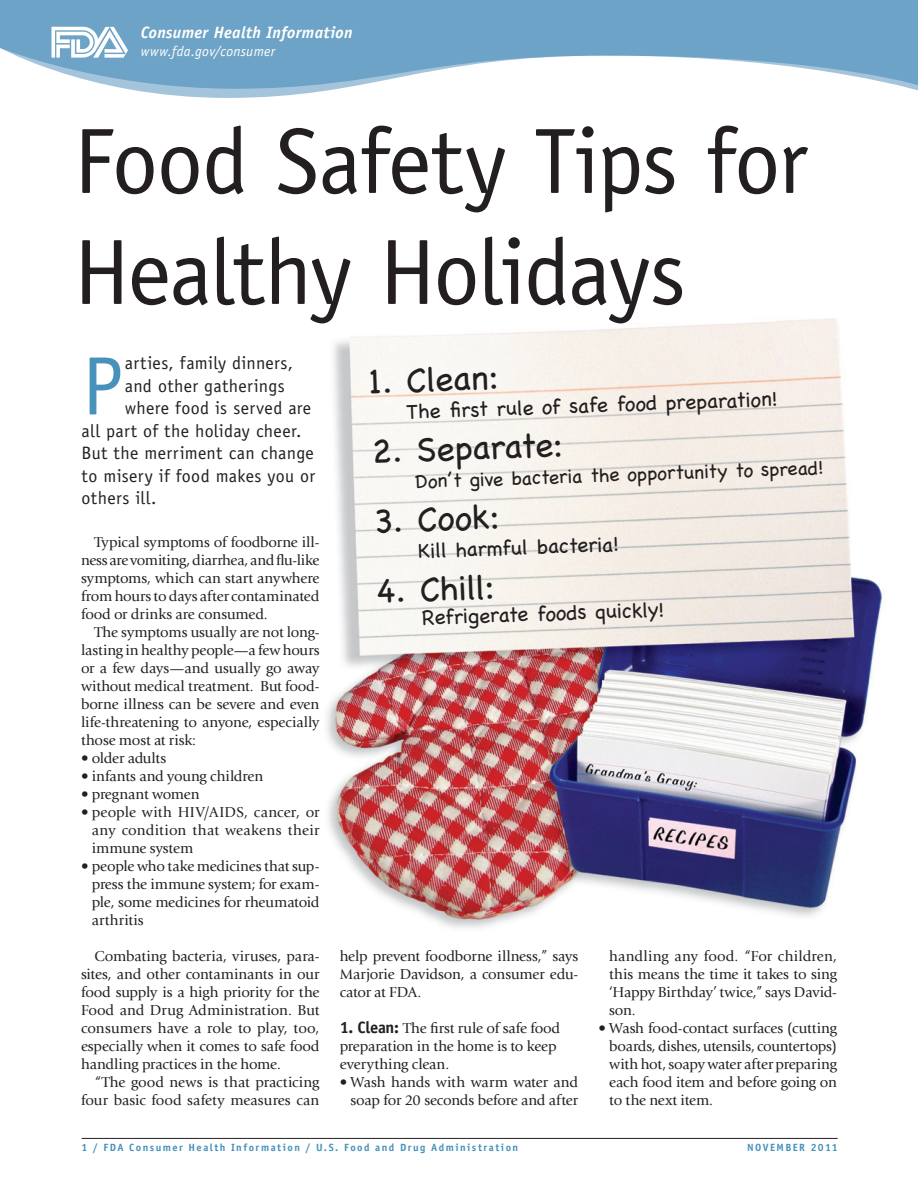
<style>
.page{position:relative;width:918px;height:1188px;background:#fff}
.page>*{position:absolute;margin:0;border:0;box-sizing:border-box;transform-origin:0 0}
.Main_Titles{font:93px/111px "Officina Sans Std";letter-spacing:-.02em;color:#231f20}
.Intro-graph{font:83.1px "Officina Sans Std";color:#4791ba}
.Sub-Heads{font:34.65px "Chalkboard";color:#231f20}
.Sub-Heads-2{font:21px "Chalkboard";color:#231f20}
.Sub-Heads-3{font:19.5px "Chalkboard";color:#231f20}
.Intro-graph-2{font:18px "Officina Sans Std";letter-spacing:.015em;color:#231f20}
.t1{font:italic 700 16.5px "Officina Sans Std";letter-spacing:.015em;color:#fff}
.Body_Text{font:15px/18px "Giovanni Std";letter-spacing:-.01em;color:#231f20;text-align:justify}
.Sub-Heads-4{font:15px/18px "Giovanni Std";letter-spacing:-.01em;color:#231f20}
.t2{font:italic 14.25px "Officina Sans Std";letter-spacing:.025em;color:#fff}
.t3{font:700 10.5px "Officina Sans Std";letter-spacing:.14em;color:#4791ba}
.s1{font-family:"Officina Sans Std";font-weight:700;font-size:16.5px}
</style>
<div class="page">
<svg style="left:128px;top:89px;width:790px;height:9px"></svg>
<svg style="left:0;top:0;width:918px;height:89px;fill:#6da3c6"></svg>
<hr style="left:82px;top:1138px;width:756px;height:1px;background:#231f20">
<svg style="left:51px;top:27px;width:76px;height:31px"></svg>
<img style="left:327px;top:318px;width:555px;height:611px">
<p class="t1" style="left:141px;top:22px;width:213px">Consumer Health Information</p>
<p class="t2" style="left:141px;top:43px;width:136px">www.fda.gov/consumer</p>
<p class="Main_Titles" style="left:74px;top:106px;width:736px">Food Safety Tips for<br>Healthy Holidays</p>
<p class="Intro-graph" style="left:82px;top:338px;width:43px">P</p>
<p class="Intro-graph-2" style="left:125px;top:353px;width:170px">arties, family dinners,</p>
<p class="Intro-graph-2" style="left:125px;top:375px;width:161px">and other gatherings</p>
<p class="Intro-graph-2" style="left:125px;top:398px;width:188px">where food is served are</p>
<p class="Intro-graph-2" style="left:82px;top:420px;width:221px">all part of the holiday cheer.</p>
<p class="Intro-graph-2" style="left:82px;top:443px;width:234px">But the merriment can change</p>
<p class="Intro-graph-2" style="left:82px;top:465px;width:235px">to misery if food makes you or</p>
<p class="Intro-graph-2" style="left:82px;top:488px;width:76px">others ill.</p>
<p class="Body_Text" style="left:81px;top:533px;width:240px;text-indent:14px">Typical symptoms of foodborne ill&shy;ness are vomiting, diarrhea, and flu-like symptoms, which can start anywhere from hours to days after contaminated food or drinks are consumed.</p>
<p class="Body_Text" style="left:81px;top:623px;width:240px;text-indent:14px">The symptoms usually are not long&shy;lasting in healthy people—a few hours or a few days—and usually go away without medical treatment. But food&shy;borne illness can be severe and even life-threatening to anyone, especially those most at risk:</p>
<p class="Body_Text" style="left:81px;top:749px;width:87px">• older adults</p>
<p class="Body_Text" style="left:81px;top:767px;width:184px">• infants and young children</p>
<p class="Body_Text" style="left:81px;top:785px;width:120px">• pregnant women</p>
<p class="Body_Text" style="left:92px;top:803px;width:229px;text-indent:-11px">• people with HIV/AIDS, cancer, or any condition that weakens their immune system</p>
<p class="Body_Text" style="left:92px;top:857px;width:229px;text-indent:-11px">• people who take medicines that sup&shy;press the immune system; for exam&shy;ple, some medicines for rheumatoid arthritis</p>
<p class="Body_Text" style="left:81px;top:947px;width:240px;text-indent:14px">Combating bacteria, viruses, para&shy;sites, and other contaminants in our food supply is a high priority for the Food and Drug Administration. But consumers have a role to play, too, especially when it comes to safe food handling practices in the home.</p>
<p class="Body_Text" style="left:81px;top:1073px;width:240px;text-align:right">“The good news is that practicing four basic food safety measures can</p>
<p class="Sub-Heads" style="left:368px;top:361px;width:131px;rotate:-2deg">1. Clean:</p>
<p class="Sub-Heads-2" style="left:406px;top:399px;width:373px;rotate:-2deg">The fi rst rule of safe food preparation!</p>
<p class="Sub-Heads" style="left:370px;top:431px;width:193px;rotate:-2deg">2. Separate:</p>
<p class="Sub-Heads-3" style="left:415px;top:470px;width:410px;rotate:-2deg">Don’t give bacteria the opportunity to spread!</p>
<p class="Sub-Heads" style="left:373px;top:501px;width:127px;rotate:-2deg">3. Cook:</p>
<p class="Sub-Heads-2" style="left:418px;top:538px;width:202px;rotate:-2deg">Kill harmful bacteria!</p>
<p class="Sub-Heads" style="left:375px;top:570px;width:120px;rotate:-2deg">4. Chill:</p>
<p class="Sub-Heads-2" style="left:421px;top:605px;width:244px;rotate:-2deg">Refrigerate foods quickly!</p>
<p class="Body_Text" style="left:340px;top:947px;width:240px">help prevent foodborne illness,” says Marjorie Davidson, a consumer edu&shy;cator at FDA.</p>
<p class="Sub-Heads-4" style="left:340px;top:1019px;width:222px"><span class="s1">1. Clean:</span> The first rule of safe food preparation in the home is to keep everything clean.</p>
<p class="Body_Text" style="left:340px;top:1073px;width:240px;text-align:right">• Wash hands with warm water and soap for 20 seconds before and after</p>
<p class="Body_Text" style="left:609px;top:947px;width:229px">handling any food. “For children, this means the time it takes to sing ‘Happy Birthday’ twice,” says David&shy;son.</p>
<p class="Body_Text" style="left:609px;top:1019px;width:229px;text-indent:-11px">• Wash food-contact surfaces (cutting boards, dishes, utensils, countertops) with hot, soapy water after preparing each food item and before going on to the next item.</p>
<p class="t3" style="left:82px;top:1141px;width:438px">1 / FDA Consumer Health Information / U.S. Food and Drug Administration</p>
<p class="t3" style="left:747px;top:1141px;width:92px">NOVEMBER 2011</p>
</div>
